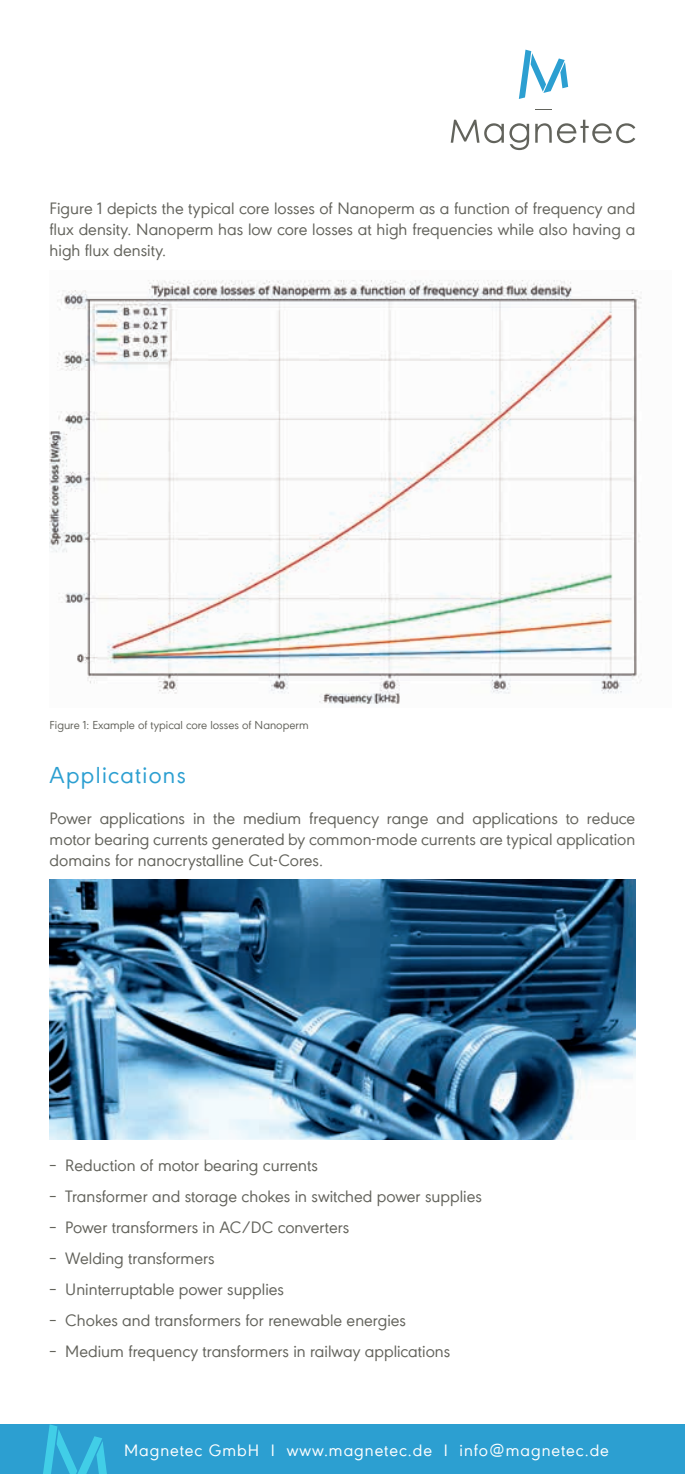
<style>
.page{position:relative;width:685px;height:1474px;background:#fff}
.page>*{position:absolute;margin:0;border:0;box-sizing:border-box;transform-origin:0 0}
.Subline{font:24.5px "URW Geometric";letter-spacing:.055em;color:#2c9fd1}
.Copy{font:17.5px/21px "URW Geometric";color:#63635c;text-align:justify}
.Copy-2{font:17.5px "URW Geometric";letter-spacing:.055em;color:#fff}
.Copy-3{font:12.25px "URW Geometric";color:#63635c}
</style>
<div class="page">
<svg style="left:535px;top:109px;width:16px;height:1px"></svg>
<svg style="left:535px;top:123px;width:16px;height:20px"></svg>
<svg style="left:557px;top:120px;width:78px;height:23px"></svg>
<svg style="left:450px;top:120px;width:79px;height:30px"></svg>
<svg style="left:518px;top:50px;width:50px;height:49px"></svg>
<img style="left:50px;top:280px;width:592px;height:424px">
<img style="left:50px;top:879px;width:585px;height:260px">
<div style="left:0;top:1424px;width:685px;height:49px;background:#2c9fd1"></div>
<svg style="left:43px;top:1424px;width:64px;height:49px"></svg>
<p class="Copy" style="left:50px;top:196px;width:587px">Figure 1 depicts the typical core losses of Nanoperm as a function of frequency and flux density. Nanoperm has low core losses at high frequencies while also having a high flux density.</p>
<p class="Copy-3" style="left:50px;top:716px;width:260px">Figure 1: Example of typical core losses of Nanoperm</p>
<p class="Subline" style="left:50px;top:757px;width:138px">Applications</p>
<p class="Copy" style="left:50px;top:806px;width:587px">Power applications in the medium frequency range and applications to reduce motor bearing currents generated by common-mode currents are typical application domains for nanocrystalline Cut-Cores.</p>
<p class="Copy" style="left:50px;top:1153px;width:270px">– Reduction of motor bearing currents</p>
<p class="Copy" style="left:50px;top:1184px;width:433px">– Transformer and storage chokes in switched power supplies</p>
<p class="Copy" style="left:50px;top:1215px;width:301px">– Power transformers in AC/DC converters</p>
<p class="Copy" style="left:50px;top:1246px;width:166px">– Welding transformers</p>
<p class="Copy" style="left:50px;top:1276px;width:236px">– Uninterruptable power supplies</p>
<p class="Copy" style="left:50px;top:1307px;width:358px">– Chokes and transformers for renewable energies</p>
<p class="Copy" style="left:50px;top:1338px;width:402px">– Medium frequency transformers in railway applications</p>
<p class="Copy-2" style="left:124px;top:1437px;width:486px">Magnetec GmbH I www.magnetec.de I info@magnetec.de</p>
</div>
